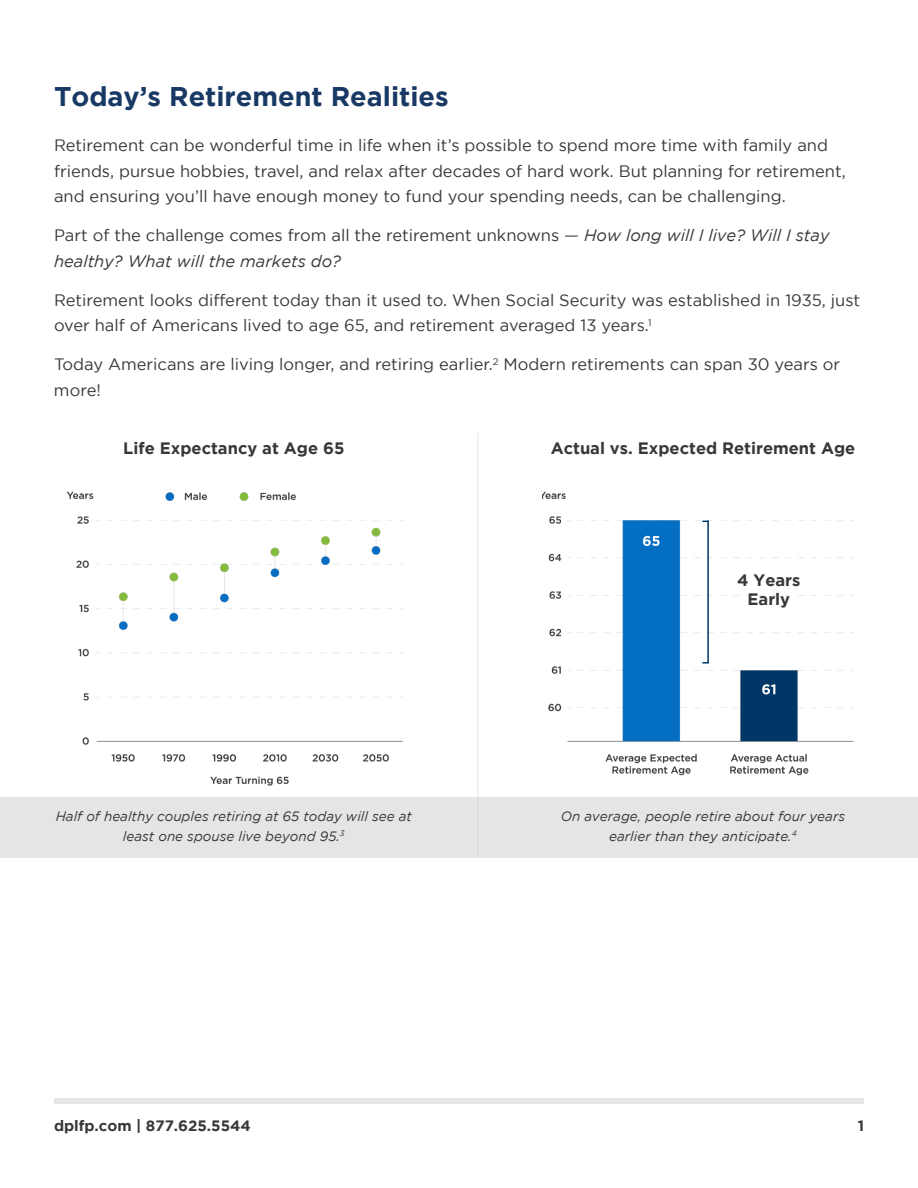
<style>
.page{position:relative;width:918px;height:1188px;background:#fff}
.page>*{position:absolute;margin:0;border:0;box-sizing:border-box;transform-origin:0 0}
.t1{font:700 27px "Gotham";color:#193965}
.t2{font:16.5px/25.5px "Gotham";color:#383838}
.t3{font:italic 16.5px/25.5px "Gotham";color:#383838}
.t4{font:700 16.5px/19.8px "Gotham";color:#383838;text-align:center}
.t5{font:700 15px "Gotham";color:#383838}
.t6{font:italic 13.5px/19.5px "Gotham";color:#383838;text-align:center}
.s1{font-style:normal}
</style>
<div class="page">
<div style="left:0;top:797px;width:918px;height:61px;background:#e4e5e6"></div>
<div style="left:54px;top:1098px;width:810px;height:6px;background:#e4e5e6"></div>
<hr style="left:477px;top:432px;width:1px;height:426px;background:#ccc">
<img style="left:67px;top:491px;width:336px;height:295px">
<img style="left:543px;top:491px;width:311px;height:285px">
<hr style="left:707px;top:521px;width:2px;height:142px;background:#003767">
<svg style="left:702px;top:662px;width:7px;height:2px"></svg>
<h1 class="t1" style="left:54px;top:81px;width:396px">Today’s Retirement Realities</h1>
<p class="t2" style="left:54px;top:132px;width:793px">Retirement can be wonderful time in life when it’s possible to spend more time with family and friends, pursue hobbies, travel, and relax after decades of hard work. But planning for retirement, and ensuring you’ll have enough money to fund your spending needs, can be challenging.</p>
<p class="t3" style="left:54px;top:223px;width:777px"><span class="s1">Part of the challenge comes from all the retirement unknowns —</span> How long will I live? Will I stay healthy? What will the markets do?</p>
<p class="t2" style="left:54px;top:287px;width:808px">Retirement looks different today than it used to. When Social Security was established in 1935, just over half of Americans lived to age 65, and retirement averaged 13 years.<sup>1</sup></p>
<p class="t2" style="left:54px;top:351px;width:788px">Today Americans are living longer, and retiring earlier.<sup>2</sup> Modern retirements can span 30 years or more!</p>
<p class="t4" style="left:123px;top:437px;width:223px">Life Expectancy at Age 65</p>
<p class="t4" style="left:551px;top:437px;width:306px">Actual vs. Expected Retirement Age</p>
<p class="t4" style="left:737px;top:569px;width:65px">4 Years<br>Early</p>
<p class="t6" style="left:56px;top:807px;width:358px">Half of healthy couples retiring at 65 today will see at least one spouse live beyond 95.<sup>3</sup></p>
<p class="t6" style="left:561px;top:807px;width:286px">On average, people retire about four years earlier than they anticipate.<sup>4</sup></p>
<p class="t5" style="left:54px;top:1117px;width:198px">dplfp.com | 877.625.5544</p>
<p class="t5" style="left:858px;top:1117px;width:8px">1</p>
</div>
